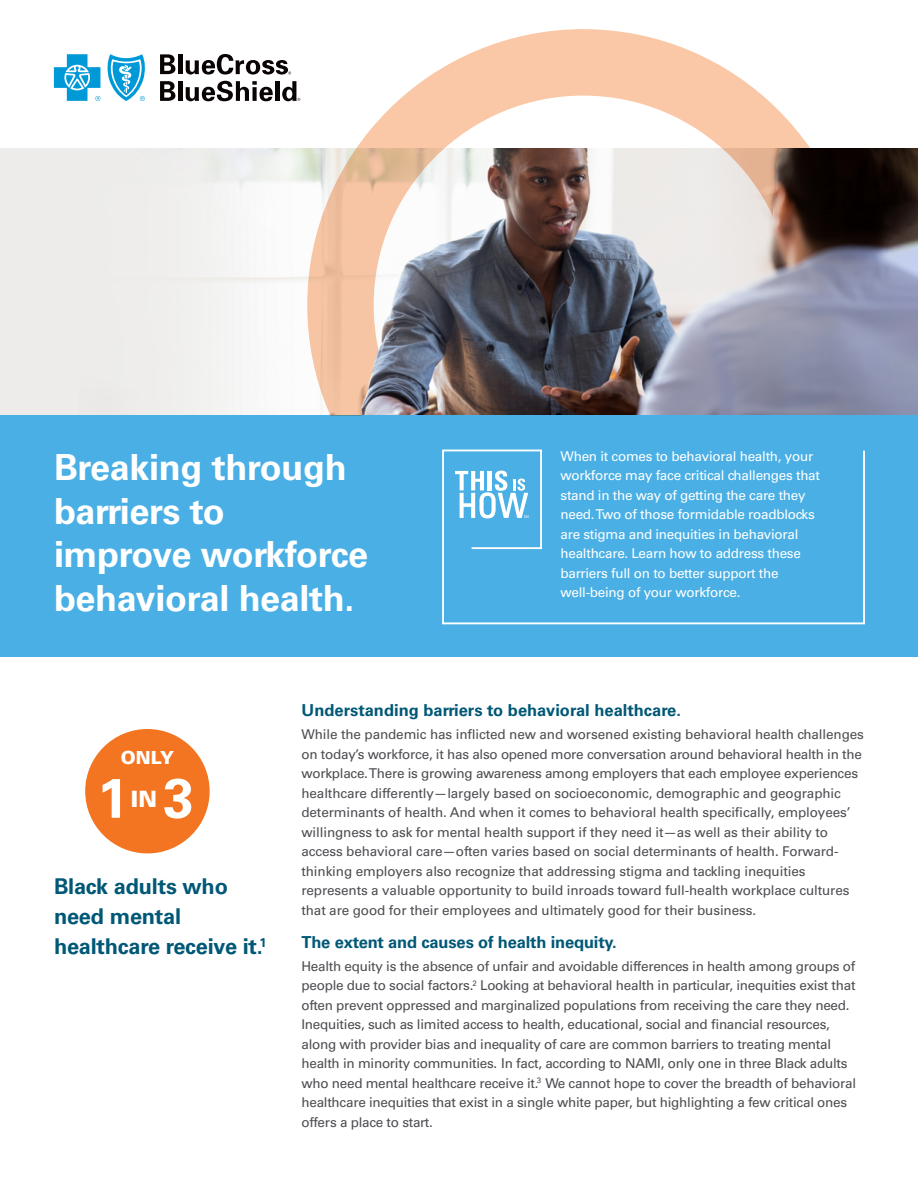
<style>
.page{position:relative;width:918px;height:1188px;background:#fff}
.page>*{position:absolute;margin:0;border:0;box-sizing:border-box;transform-origin:0 0}
.t1{font:700 55.5px "Univers LT Std";color:#fff}
.t2{font:700 36px/43.5px "Univers LT Std";letter-spacing:-.01em;color:#fff}
.t3{font:900 22.5px "Univers LT Std";color:#fff}
.t4{font:700 21.75px/30px "Univers LT Std";letter-spacing:-.01em;color:#005876}
.t5{font:900 18px "Univers LT Std";color:#fff}
.t6{font:700 16.5px "Univers LT Std";letter-spacing:-.01em;color:#005876}
.t7{font:13.5px/19.5px "Univers LT Std";letter-spacing:-.02em;color:#4c4d51}
.t8{font:13.5px/19.5px "Univers LT Std";letter-spacing:-.02em;color:#fff}
</style>
<div class="page">
<img style="left:0;top:148px;width:918px;height:268px">
<svg style="left:160px;top:54px;width:15px;height:20px"></svg>
<hr style="left:178px;top:54px;width:4px;height:20px;background:#090304">
<svg style="left:160px;top:81px;width:15px;height:20px"></svg>
<hr style="left:178px;top:81px;width:4px;height:20px;background:#090304">
<svg style="left:186px;top:81px;width:87px;height:20px"></svg>
<hr style="left:275px;top:81px;width:4px;height:20px;background:#090304">
<svg style="left:54px;top:54px;width:46px;height:47px"></svg>
<svg style="left:107px;top:54px;width:38px;height:47px"></svg>
<svg style="left:186px;top:54px;width:105px;height:21px"></svg>
<svg style="left:282px;top:81px;width:18px;height:20px"></svg>
<div style="left:0;top:416px;width:918px;height:241px;background:#49afe5"></div>
<svg style="left:442px;top:449px;width:423px;height:176px"></svg>
<svg style="left:455px;top:471px;width:107px;height:83px"></svg>
<svg style="left:307px;top:29px;width:552px;height:387px"></svg>
<img style="left:770px;top:148px;width:148px;height:76px">
<div style="left:85px;top:729px;width:125px;height:124px;background:#f47521;border-radius:50%"></div>
<h2 class="t2" style="left:54px;top:446px;width:316px">Breaking through barriers to improve workforce behavioral health.</h2>
<p class="t8" style="left:561px;top:446px;width:261px">When it comes to behavioral health, your workforce may face critical challenges that stand in the way of getting the care they need. Two of those formidable roadblocks are stigma and inequities in behavioral healthcare. Learn how to address these barriers full on to better support the well-being of your workforce.</p>
<h3 class="t5" style="left:121px;top:746px;width:55px">ONLY</h3>
<h1 class="t1" style="left:97px;top:766px;width:32px">1</h1>
<h3 class="t3" style="left:131px;top:785px;width:28px">IN</h3>
<h1 class="t1" style="left:163px;top:766px;width:32px">3</h1>
<h3 class="t4" style="left:54px;top:872px;width:214px">Black adults who need mental healthcare receive it.<sup>1</sup></h3>
<p class="t6" style="left:302px;top:700px;width:381px">Understanding barriers to behavioral healthcare.</p>
<p class="t7" style="left:302px;top:725px;width:564px">While the pandemic has inflicted new and worsened existing behavioral health challenges on today’s workforce, it has also opened more conversation around behavioral health in the workplace. There is growing awareness among employers that each employee experiences healthcare differently—largely based on socioeconomic, demographic and geographic determinants of health. And when it comes to behavioral health specifically, employees’ willingness to ask for mental health support if they need it—as well as their ability to access behavioral care—often varies based on social determinants of health. Forward&shy;thinking employers also recognize that addressing stigma and tackling inequities represents a valuable opportunity to build inroads toward full-health workplace cultures that are good for their employees and ultimately good for their business.</p>
<p class="t6" style="left:302px;top:932px;width:317px">The extent and causes of health inequity.</p>
<p class="t7" style="left:302px;top:956px;width:556px">Health equity is the absence of unfair and avoidable differences in health among groups of people due to social factors.<sup>2</sup> Looking at behavioral health in particular, inequities exist that often prevent oppressed and marginalized populations from receiving the care they need.<br>Inequities, such as limited access to health, educational, social and financial resources, along with provider bias and inequality of care are common barriers to treating mental health in minority communities. In fact, according to NAMI, only one in three Black adults who need mental healthcare receive it.<sup>3</sup> We cannot hope to cover the breadth of behavioral healthcare inequities that exist in a single white paper, but highlighting a few critical ones offers a place to start.</p>
</div>
